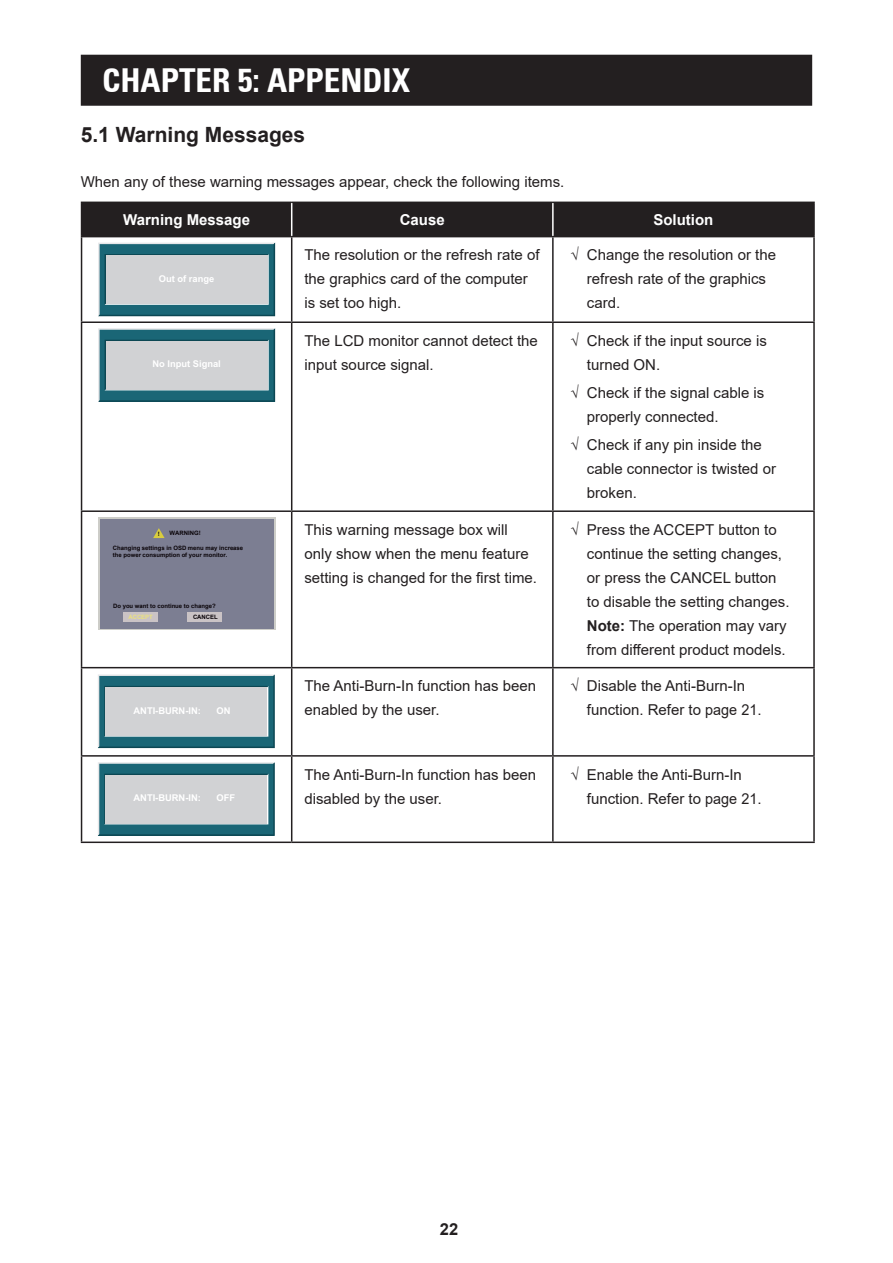
<style>
.page{position:relative;width:893px;height:1263px;background:#fff}
.page>*{position:absolute;margin:0;border:0;box-sizing:border-box;transform-origin:0 0}
.t1{font:700 condensed 33px "Univers 67";color:#fff}
.t2{font:700 21px "Arial";color:#231f20}
.t3{font:700 16.5px "Arial";color:#231f20}
.t4{font:15px/24px "Arial";color:#231f20}
.t5{font:700 15px "Arial";color:#fff}
.t6{font:700 9.3px "Arial";color:#fff}
.t7{font:700 6px/7.2px "Arial";color:#0a0409}
.t8{font:700 6px "Arial";color:#eae17f}
.s1{font-weight:700}
</style>
<div class="page">
<div style="left:82px;top:55px;width:729px;height:50px;background:#231f20"></div>
<div style="left:81px;top:55px;width:731px;height:51px;border:2px solid #231f20"></div>
<div style="left:82px;top:203px;width:731px;height:33px;background:#231f20"></div>
<hr style="left:81px;top:202px;width:211px;height:1px;background:#231f20">
<hr style="left:81px;top:203px;width:1px;height:33px;background:#231f20">
<hr style="left:292px;top:202px;width:261px;height:1px;background:#231f20">
<hr style="left:553px;top:202px;width:262px;height:1px;background:#231f20">
<hr style="left:813px;top:203px;width:2px;height:33px;background:#231f20">
<hr style="left:81px;top:236px;width:211px;height:1px;background:#231f20">
<hr style="left:81px;top:237px;width:1px;height:84px;background:#231f20">
<hr style="left:292px;top:236px;width:261px;height:1px;background:#231f20">
<hr style="left:291px;top:237px;width:1px;height:84px;background:#231f20">
<hr style="left:553px;top:236px;width:262px;height:1px;background:#231f20">
<hr style="left:552px;top:237px;width:2px;height:84px;background:#231f20">
<hr style="left:813px;top:237px;width:2px;height:84px;background:#231f20">
<hr style="left:81px;top:321px;width:211px;height:2px;background:#231f20">
<hr style="left:81px;top:323px;width:1px;height:187px;background:#231f20">
<hr style="left:292px;top:321px;width:261px;height:2px;background:#231f20">
<hr style="left:291px;top:323px;width:1px;height:187px;background:#231f20">
<hr style="left:553px;top:321px;width:262px;height:2px;background:#231f20">
<hr style="left:552px;top:323px;width:2px;height:187px;background:#231f20">
<hr style="left:813px;top:323px;width:2px;height:187px;background:#231f20">
<hr style="left:81px;top:510px;width:211px;height:2px;background:#231f20">
<hr style="left:81px;top:512px;width:1px;height:155px;background:#231f20">
<hr style="left:292px;top:510px;width:261px;height:2px;background:#231f20">
<hr style="left:291px;top:512px;width:1px;height:155px;background:#231f20">
<hr style="left:553px;top:510px;width:262px;height:2px;background:#231f20">
<hr style="left:552px;top:512px;width:2px;height:155px;background:#231f20">
<hr style="left:813px;top:512px;width:2px;height:155px;background:#231f20">
<hr style="left:81px;top:667px;width:211px;height:1px;background:#231f20">
<hr style="left:81px;top:668px;width:1px;height:87px;background:#231f20">
<hr style="left:292px;top:667px;width:261px;height:1px;background:#231f20">
<hr style="left:291px;top:668px;width:1px;height:87px;background:#231f20">
<hr style="left:553px;top:667px;width:262px;height:1px;background:#231f20">
<hr style="left:552px;top:668px;width:2px;height:87px;background:#231f20">
<hr style="left:813px;top:668px;width:2px;height:87px;background:#231f20">
<hr style="left:81px;top:755px;width:211px;height:2px;background:#231f20">
<hr style="left:81px;top:757px;width:1px;height:84px;background:#231f20">
<hr style="left:292px;top:755px;width:261px;height:2px;background:#231f20">
<hr style="left:291px;top:757px;width:1px;height:84px;background:#231f20">
<hr style="left:553px;top:755px;width:262px;height:2px;background:#231f20">
<hr style="left:552px;top:757px;width:2px;height:84px;background:#231f20">
<hr style="left:813px;top:757px;width:2px;height:84px;background:#231f20">
<hr style="left:81px;top:841px;width:211px;height:2px;background:#231f20">
<hr style="left:292px;top:841px;width:261px;height:2px;background:#231f20">
<hr style="left:553px;top:841px;width:262px;height:2px;background:#231f20">
<hr style="left:291px;top:203px;width:1px;height:33px;background:#fff">
<hr style="left:552px;top:203px;width:2px;height:33px;background:#fff">
<svg style="left:98px;top:243px;width:177px;height:73px;background:#2c6f7e"></svg>
<div style="left:106px;top:255px;width:162px;height:49px;background:#d1d2d4"></div>
<svg style="left:98px;top:328px;width:177px;height:74px;background:#327280"></svg>
<div style="left:106px;top:341px;width:162px;height:48px;background:#d1d2d4"></div>
<div style="left:98px;top:517px;width:177px;height:112px;background:#cdcdc8"></div>
<div style="left:100px;top:519px;width:174px;height:109px;background:#7c7e92"></div>
<svg style="left:153px;top:528px;width:12px;height:10px"></svg>
<div style="left:124px;top:612px;width:34px;height:10px;background:#cac3c5"></div>
<div style="left:188px;top:612px;width:34px;height:10px;background:#cac3c5"></div>
<svg style="left:98px;top:674px;width:177px;height:74px;background:#377683"></svg>
<div style="left:105px;top:687px;width:162px;height:48px;background:#d1d2d4"></div>
<svg style="left:98px;top:762px;width:177px;height:74px;background:#347381"></svg>
<div style="left:105px;top:775px;width:162px;height:48px;background:#d1d2d4"></div>
<h1 class="t1" style="left:102px;top:60px;width:310px">CHAPTER 5: APPENDIX</h1>
<h2 class="t2" style="left:81px;top:120px;width:226px">5.1 Warning Messages</h2>
<p class="t4" style="left:81px;top:170px;width:485px">When any of these warning messages appear, check the following items.</p>
<p class="t5" style="left:123px;top:209px;width:128px">Warning Message</p>
<p class="t5" style="left:400px;top:209px;width:47px">Cause</p>
<p class="t5" style="left:653px;top:209px;width:61px">Solution</p>
<p class="t6" style="left:159px;top:272px;width:57px">Out of range</p>
<p class="t6" style="left:152px;top:357px;width:70px">No Input Signal</p>
<p class="t7" style="left:158px;top:531px;width:3px">!</p>
<p class="t7" style="left:170px;top:529px;width:33px">WARNING!</p>
<p class="t7" style="left:113px;top:544px;width:132px">Changing settings in OSD menu may increase the power consumption of your monitor.</p>
<p class="t7" style="left:113px;top:602px;width:104px">Do you want to continue to change?</p>
<p class="t8" style="left:128px;top:613px;width:26px">ACCEPT</p>
<p class="t7" style="left:193px;top:613px;width:26px">CANCEL</p>
<p class="t6" style="left:134px;top:704px;width:69px">ANTI-BURN-IN:</p>
<p class="t6" style="left:217px;top:704px;width:16px">ON</p>
<p class="t6" style="left:134px;top:791px;width:69px">ANTI-BURN-IN:</p>
<p class="t6" style="left:217px;top:791px;width:20px">OFF</p>
<p class="t4" style="left:304px;top:243px;width:237px">The resolution or the refresh rate of the graphics card of the computer is set too high.</p>
<p class="t4" style="left:587px;top:243px;width:191px;text-indent:-16px">√ Change the resolution or the refresh rate of the graphics card.</p>
<p class="t4" style="left:304px;top:329px;width:235px">The LCD monitor cannot detect the input source signal.</p>
<p class="t4" style="left:587px;top:329px;width:182px;text-indent:-16px">√ Check if the input source is turned ON.</p>
<p class="t4" style="left:587px;top:381px;width:179px;text-indent:-16px">√ Check if the signal cable is properly connected.</p>
<p class="t4" style="left:587px;top:433px;width:191px;text-indent:-16px">√ Check if any pin inside the cable connector is twisted or broken.</p>
<p class="t4" style="left:304px;top:517px;width:234px">This warning message box will only show when the menu feature setting is changed for the first time.</p>
<p class="t4" style="left:587px;top:517px;width:204px;text-indent:-16px">√ Press the ACCEPT button to continue the setting changes, or press the CANCEL button to disable the setting changes.<br><span class="s1">Note:</span> The operation may vary from different product models.</p>
<p class="t4" style="left:304px;top:674px;width:233px">The Anti-Burn-In function has been enabled by the user.</p>
<p class="t4" style="left:587px;top:674px;width:176px;text-indent:-16px">√ Disable the Anti-Burn-In function. Refer to page 21.</p>
<p class="t4" style="left:304px;top:762px;width:233px">The Anti-Burn-In function has been disabled by the user.</p>
<p class="t4" style="left:587px;top:762px;width:176px;text-indent:-17px">√ Enable the Anti-Burn-In function. Refer to page 21.</p>
<p class="t3" style="left:440px;top:1217px;width:20px">22</p>
</div>
